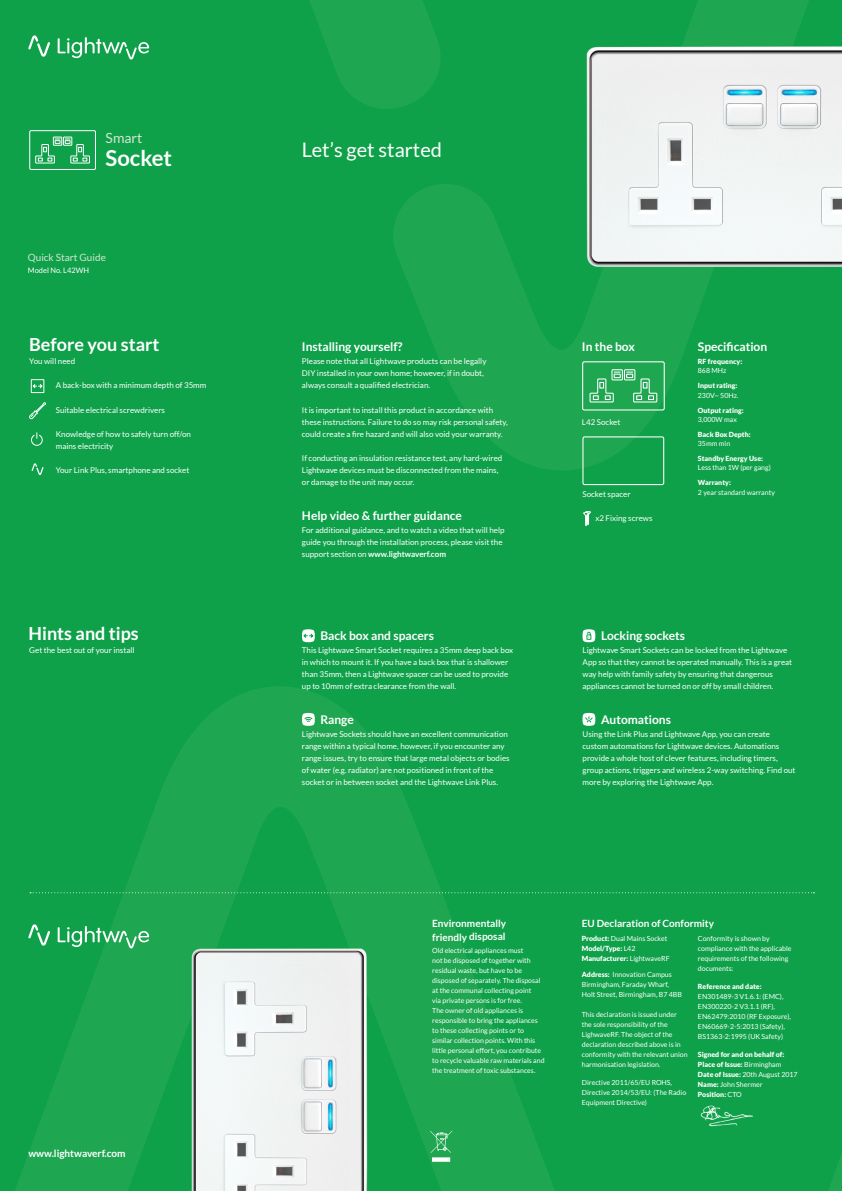
<style>
.page{position:relative;width:842px;height:1191px;background:#0fa14a}
.page>*{position:absolute;margin:0;border:0;box-sizing:border-box;transform-origin:0 0}
.t1{font:700 22px "Lato";color:#fff}
.t2{font:20px "Lato";color:#fff}
.t3{font:700 18px "Lato";color:#fff}
.t4{font:14px "Lato";color:#d3e6d1}
.t5{font:700 12px "Lato";color:#fff}
.t6{font:700 10px/13.5px "Lato";color:#fff}
.t7{font:10px "Lato";color:#d3e6d1}
.t8{font:8px/12px "Lato";color:#fff}
.t9{font:7.5px "Lato";color:#fff}
.t10{font:7px/10px "Lato";color:#fff}
.t11{font:900 7px/10px "Lato";color:#fff}
.s1{font-weight:700}
.s2{font-weight:400}
.s3{font-weight:900}
</style>
<div class="page">
<svg style="left:393px;top:184px;width:292px;height:287px;fill:#1fa651"></svg>
<svg style="left:52px;top:0;width:388px;height:138px"></svg>
<svg style="left:828px;top:1154px;width:14px;height:37px"></svg>
<svg style="left:15px;top:686px;width:564px;height:505px"></svg>
<svg style="left:58px;top:926px;width:91px;height:22px"></svg>
<svg style="left:28px;top:924px;width:22px;height:21px"></svg>
<svg style="left:58px;top:37px;width:91px;height:23px"></svg>
<svg style="left:28px;top:35px;width:22px;height:22px"></svg>
<svg style="left:430px;top:1130px;width:22px;height:31px"></svg>
<svg style="left:29px;top:402px;width:17px;height:18px"></svg>
<svg style="left:31px;top:432px;width:12px;height:14px"></svg>
<svg style="left:30px;top:892px;width:784px;height:1px"></svg>
<div style="left:582px;top:436px;width:82px;height:49px;border:1px solid #fff;border-radius:2px"></div>
<div style="left:582px;top:361px;width:83px;height:49px;border:1px solid #fff;border-radius:2px"></div>
<div style="left:624px;top:369px;width:11px;height:11px;border:1px solid #fff"></div>
<div style="left:611px;top:369px;width:12px;height:11px;border:1px solid #fff"></div>
<svg style="left:589px;top:371px;width:69px;height:32px"></svg>
<div style="left:29px;top:130px;width:67px;height:40px;border:1px solid #fff"></div>
<div style="left:63px;top:137px;width:9px;height:9px;border:1px solid #fff"></div>
<div style="left:53px;top:137px;width:9px;height:9px;border:1px solid #fff"></div>
<svg style="left:35px;top:138px;width:55px;height:26px"></svg>
<svg style="left:32px;top:463px;width:12px;height:12px"></svg>
<div style="left:31px;top:379px;width:13px;height:14px;border:1px solid #fff"></div>
<svg style="left:32px;top:384px;width:11px;height:4px"></svg>
<svg style="left:302px;top:629px;width:13px;height:13px"></svg>
<svg style="left:302px;top:713px;width:13px;height:13px"></svg>
<svg style="left:582px;top:629px;width:14px;height:13px"></svg>
<svg style="left:582px;top:713px;width:14px;height:13px"></svg>
<svg style="left:583px;top:511px;width:8px;height:15px"></svg>
<img style="left:700px;top:1105px;width:53px;height:22px">
<img style="left:582px;top:0;width:260px;height:347px">
<img style="left:129px;top:944px;width:300px;height:247px">
<h3 class="t4" style="left:106px;top:130px;width:38px">Smart</h3>
<h1 class="t1" style="left:106px;top:146px;width:68px">Socket</h1>
<p class="t7" style="left:28px;top:251px;width:80px">Quick Start Guide</p>
<p class="t9" style="left:28px;top:266px;width:63px">Model No. L42WH</p>
<h3 class="t3" style="left:29px;top:334px;width:132px">Before you start</h3>
<p class="t8" style="left:29px;top:355px;width:47px">You will need</p>
<p class="t8" style="left:56px;top:379px;width:152px">A back-box with a minimum depth of 35mm</p>
<p class="t8" style="left:56px;top:403px;width:111px">Suitable electrical screwdrivers</p>
<p class="t8" style="left:56px;top:427px;width:137px">Knowledge of how to safely turn off/on mains electricity</p>
<p class="t8" style="left:56px;top:463px;width:135px">Your Link Plus, smartphone and socket</p>
<h3 class="t3" style="left:29px;top:622px;width:112px">Hints and tips</h3>
<h2 class="t2" style="left:302px;top:139px;width:142px">Let’s get started</h2>
<h3 class="t5" style="left:302px;top:340px;width:102px">Installing yourself?</h3>
<p class="t8" style="left:302px;top:355px;width:186px">Please note that all Lightwave products can be legally<br>DIY installed in your own home; however, if in doubt, always consult a qualified electrician.</p>
<p class="t8" style="left:302px;top:403px;width:207px">It is important to install this product in accordance with these instructions. Failure to do so may risk personal safety, could create a fire hazard and will also void your warranty.</p>
<p class="t8" style="left:302px;top:451px;width:202px">If conducting an insulation resistance test, any hard-wired<br>Lightwave devices must be disconnected from the mains, or damage to the unit may occur.</p>
<h3 class="t5" style="left:302px;top:508px;width:162px">Help video &amp; further guidance</h3>
<p class="t8" style="left:302px;top:523px;width:204px">For additional guidance, and to watch a video that will help guide you through the installation process, please visit the support section on <span class="s1">www.lightwaverf.com</span></p>
<h3 class="t5" style="left:320px;top:628px;width:115px">Back box and spacers</h3>
<p class="t8" style="left:29px;top:643px;width:107px">Get the best out of your install</p>
<p class="t8" style="left:302px;top:643px;width:213px">This Lightwave Smart Socket requires a 35mm deep back box in which to mount it. If you have a back box that is shallower than 35mm, then a Lightwave spacer can be used to provide up to 10mm of extra clearance from the wall.</p>
<h3 class="t5" style="left:320px;top:712px;width:35px">Range</h3>
<p class="t8" style="left:302px;top:727px;width:209px">Lightwave Sockets should have an excellent communication range within a typical home, however, if you encounter any range issues, try to ensure that large metal objects or bodies of water (e.g. radiator) are not positioned in front of the socket or in between socket and the Lightwave Link Plus.</p>
<h3 class="t5" style="left:582px;top:340px;width:54px">In the box</h3>
<p class="t8" style="left:582px;top:415px;width:40px">L42 Socket</p>
<p class="t8" style="left:582px;top:487px;width:50px">Socket spacer</p>
<p class="t8" style="left:595px;top:511px;width:59px">x2 Fixing screws</p>
<h3 class="t5" style="left:698px;top:340px;width:71px">Specification</h3>
<p class="t11" style="left:698px;top:357px;width:46px">RF frequency:</p>
<p class="t10" style="left:698px;top:366px;width:30px">868 MHz</p>
<p class="t11" style="left:698px;top:381px;width:41px">Input rating:</p>
<p class="t10" style="left:698px;top:390px;width:42px">230V~ 50Hz.</p>
<p class="t11" style="left:698px;top:405px;width:47px">Output rating:</p>
<p class="t10" style="left:698px;top:414px;width:41px">3,000W max</p>
<p class="t11" style="left:698px;top:429px;width:54px">Back Box Depth:</p>
<p class="t10" style="left:698px;top:438px;width:34px">35mm min</p>
<p class="t11" style="left:698px;top:453px;width:67px">Standby Energy Use:</p>
<p class="t10" style="left:698px;top:462px;width:74px">Less than 1W (per gang)</p>
<p class="t11" style="left:698px;top:477px;width:35px">Warranty:</p>
<p class="t10" style="left:698px;top:487px;width:78px">2 year standard warranty</p>
<h3 class="t5" style="left:601px;top:628px;width:86px">Locking sockets</h3>
<p class="t8" style="left:583px;top:643px;width:211px">Lightwave Smart Sockets can be locked from the Lightwave App so that they cannot be operated manually. This is a great way help with family safety by ensuring that dangerous appliances cannot be turned on or off by small children.</p>
<h3 class="t5" style="left:601px;top:712px;width:71px">Automations</h3>
<p class="t8" style="left:583px;top:727px;width:214px">Using the Link Plus and Lightwave App, you can create custom automations for Lightwave devices. Automations provide a whole host of clever features, including timers, group actions, triggers and wireless 2-way switching. Find out more by exploring the Lightwave App.</p>
<p class="t6" style="left:28px;top:1146px;width:99px">www.lightwaverf.com</p>
<p class="t6" style="left:432px;top:916px;width:75px">Environmentally friendly disposal</p>
<p class="t10" style="left:432px;top:945px;width:114px">Old electrical appliances must<br>not be disposed of together with residual waste, but have to be disposed of separately. The disposal at the communal collecting point<br>via private persons is for free.<br>The owner of old appliances is responsible to bring the appliances to these collecting points or to similar collection points. With this little personal effort, you contribute to recycle valuable raw materials and the treatment of toxic substances.</p>
<p class="t6" style="left:582px;top:916px;width:134px">EU Declaration of Conformity</p>
<p class="t11" style="left:582px;top:933px;width:89px">Product: <span class="s2">Dual Mains Socket<br></span>Model/Type: <span class="s2">L42<br></span>Manufacturer: <span class="s2">LightwaveRF</span></p>
<p class="t10" style="left:582px;top:969px;width:102px"><span class="s3">Address:</span> Innovation Campus<br>Birmingham, Faraday Wharf,<br>Holt Street, Birmingham, B7 4BB</p>
<p class="t10" style="left:582px;top:1009px;width:107px">This declaration is issued under the sole responsibility of the<br>LighwaveRF. The object of the declaration described above is in conformity with the relevant union harmonisation legislation.</p>
<p class="t10" style="left:582px;top:1077px;width:106px">Directive 2011/65/EU ROHS,<br>Directive 2014/53/EU: (The Radio<br>Equipment Directive)</p>
<p class="t10" style="left:698px;top:933px;width:95px">Conformity is shown by compliance with the applicable requirements of the following documents:</p>
<p class="t11" style="left:698px;top:981px;width:65px">Reference and date:</p>
<p class="t10" style="left:698px;top:991px;width:95px">EN301489-3 V1.6.1: (EMC),<br>EN300220-2 V3.1.1 (RF),<br>EN62479:2010 (RF Exposure),<br>EN60669-2-5:2013 (Safety),<br>BS1363-2:1995 (UK Safety)</p>
<p class="t11" style="left:698px;top:1049px;width:101px">Signed for and on behalf of:<br>Place of Issue: <span class="s2">Birmingham<br></span>Date of Issue: <span class="s2">20th August 2017<br></span>Name: <span class="s2">John Shermer<br></span>Position: <span class="s2">CTO</span></p>
</div>
